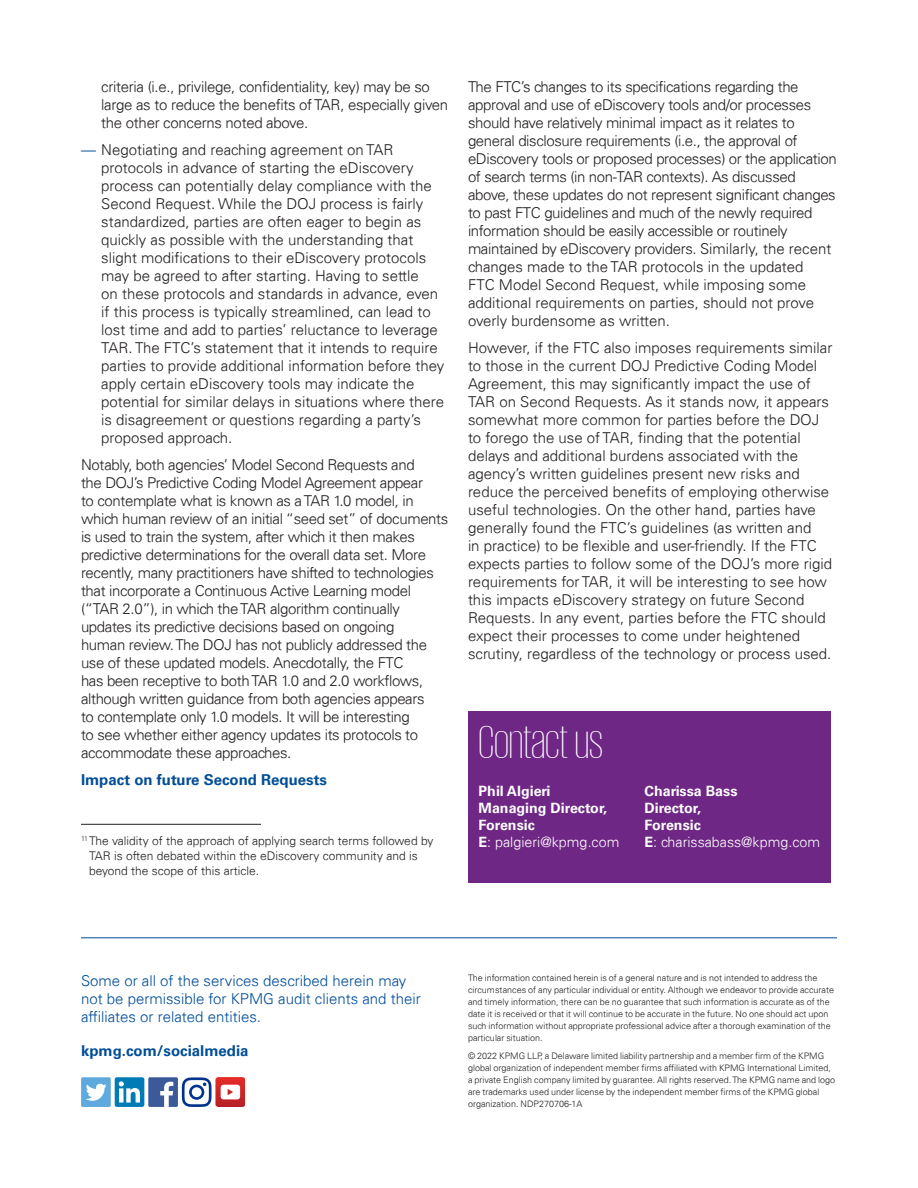
<style>
.page{position:relative;width:918px;height:1188px;background:#fff}
.page>*{position:absolute;margin:0;border:0;box-sizing:border-box;transform-origin:0 0}
.t1{font:200 46.8px "KPMG";color:#fff}
.t2{font:300 15px/18px "Univers 45";color:#231f20}
.t3{font:300 15px/18px "Univers 45";letter-spacing:-.025em;color:#231f20}
.t4{font:300 15px/18px "Univers 45";letter-spacing:-.02em;color:#231f20}
.t5{font:300 15px/18px "Univers 45";color:#014d97}
.t6{font:700 15px "Univers 65";color:#014d97}
.t7{font:700 14.25px/17.1px "Univers 65";color:#fff}
.t8{font:300 14.25px "Univers 45";color:#fff}
.t9{font:300 12px/15px "Univers 45";color:#231f20}
.t10{font:300 9px/12px "Univers 45";color:#231f20}
.s1{color:#014d97}
.s2{font-family:"Univers 65";font-weight:700}
</style>
<div class="page">
<div style="left:115px;top:1077px;width:29px;height:30px;background:#007bb6;border-radius:2px"></div>
<svg style="left:119px;top:1081px;width:21px;height:22px"></svg>
<div style="left:148px;top:1077px;width:30px;height:30px;background:#3c5a99;border-radius:2px"></div>
<svg style="left:160px;top:1082px;width:13px;height:25px"></svg>
<div style="left:81px;top:1077px;width:30px;height:30px;background:#5ea9dd;border-radius:2px"></div>
<svg style="left:86px;top:1084px;width:21px;height:17px"></svg>
<svg style="left:182px;top:1077px;width:63px;height:30px"></svg>
<hr style="left:81px;top:824px;width:180px;height:1px;background:#231f20">
<div style="left:468px;top:712px;width:363px;height:171px;background:#6f2786"></div>
<hr style="left:81px;top:937px;width:756px;height:1px;background:#014d97">
<p class="t4" style="left:101px;top:78px;width:349px">criteria (i.e., privilege, confidentiality, key) may be so large as to reduce the benefits of TAR, especially given the other concerns noted above.</p>
<p class="t2" style="left:101px;top:141px;width:345px;text-indent:-20px"><span class="s1">—</span> Negotiating and reaching agreement on TAR protocols in advance of starting the eDiscovery process can potentially delay compliance with the Second Request. While the DOJ process is fairly standardized, parties are often eager to begin as quickly as possible with the understanding that slight modifications to their eDiscovery protocols may be agreed to after starting. Having to settle<br>on these protocols and standards in advance, even if this process is typically streamlined, can lead to lost time and add to parties’ reluctance to leverage TAR. The FTC’s statement that it intends to require parties to provide additional information before they apply certain eDiscovery tools may indicate the potential for similar delays in situations where there is disagreement or questions regarding a party’s proposed approach.</p>
<p class="t3" style="left:81px;top:456px;width:369px">Notably, both agencies’ Model Second Requests and<br>the DOJ’s Predictive Coding Model Agreement appear<br>to contemplate what is known as a TAR 1.0 model, in which human review of an initial “seed set” of documents is used to train the system, after which it then makes predictive determinations for the overall data set. More recently, many practitioners have shifted to technologies that incorporate a Continuous Active Learning model (“TAR 2.0”), in which the TAR algorithm continually updates its predictive decisions based on ongoing<br>human review. The DOJ has not publicly addressed the use of these updated models. Anecdotally, the FTC<br>has been receptive to both TAR 1.0 and 2.0 workflows, although written guidance from both agencies appears<br>to contemplate only 1.0 models. It will be interesting<br>to see whether either agency updates its protocols to accommodate these approaches.</p>
<p class="t6" style="left:81px;top:771px;width:248px">Impact on future Second Requests</p>
<p class="t9" style="left:89px;top:833px;width:346px;text-indent:-8px"><sup>11</sup> The validity of the approach of applying search terms followed by<br>TAR is often debated within the eDiscovery community and is beyond the scope of this article.</p>
<p class="t3" style="left:468px;top:78px;width:370px">The FTC’s changes to its specifications regarding the approval and use of eDiscovery tools and/or processes should have relatively minimal impact as it relates to general disclosure requirements (i.e., the approval of eDiscovery tools or proposed processes) or the application of search terms (in non-TAR contexts). As discussed above, these updates do not represent significant changes to past FTC guidelines and much of the newly required information should be easily accessible or routinely maintained by eDiscovery providers. Similarly, the recent changes made to the TAR protocols in the updated<br>FTC Model Second Request, while imposing some additional requirements on parties, should not prove overly burdensome as written.</p>
<p class="t2" style="left:468px;top:339px;width:366px">However, if the FTC also imposes requirements similar to those in the current DOJ Predictive Coding Model Agreement, this may significantly impact the use of TAR on Second Requests. As it stands now, it appears somewhat more common for parties before the DOJ to forego the use of TAR, finding that the potential delays and additional burdens associated with the agency’s written guidelines present new risks and reduce the perceived benefits of employing otherwise useful technologies. On the other hand, parties have generally found the FTC’s guidelines (as written and<br>in practice) to be flexible and user-friendly. If the FTC expects parties to follow some of the DOJ’s more rigid requirements for TAR, it will be interesting to see how this impacts eDiscovery strategy on future Second Requests. In any event, parties before the FTC should expect their processes to come under heightened scrutiny, regardless of the technology or process used.</p>
<h1 class="t1" style="left:479px;top:720px;width:126px">Contact us</h1>
<p class="t7" style="left:479px;top:782px;width:130px">Phil Algieri<br>Managing Director,<br>Forensic</p>
<p class="t8" style="left:479px;top:833px;width:142px"><span class="s2">E</span>: palgieri@kpmg.com</p>
<p class="t7" style="left:645px;top:782px;width:94px">Charissa Bass<br>Director,<br>Forensic</p>
<p class="t8" style="left:645px;top:833px;width:177px"><span class="s2">E</span>: charissabass@kpmg.com</p>
<p class="t5" style="left:81px;top:972px;width:341px">Some or all of the services described herein may not be permissible for KPMG audit clients and their affiliates or related entities.</p>
<p class="t6" style="left:81px;top:1042px;width:169px">kpmg.com/socialmedia</p>
<p class="t10" style="left:468px;top:972px;width:368px">The information contained herein is of a general nature and is not intended to address the circumstances of any particular individual or entity. Although we endeavor to provide accurate and timely information, there can be no guarantee that such information is accurate as of the date it is received or that it will continue to be accurate in the future. No one should act upon such information without appropriate professional advice after a thorough examination of the particular situation.</p>
<p class="t10" style="left:468px;top:1050px;width:369px">© 2022 KPMG LLP, a Delaware limited liability partnership and a member firm of the KPMG global organization of independent member firms affiliated with KPMG International Limited, a private English company limited by guarantee. All rights reserved. The KPMG name and logo are trademarks used under license by the independent member firms of the KPMG global organization. NDP270706-1A</p>
</div>
